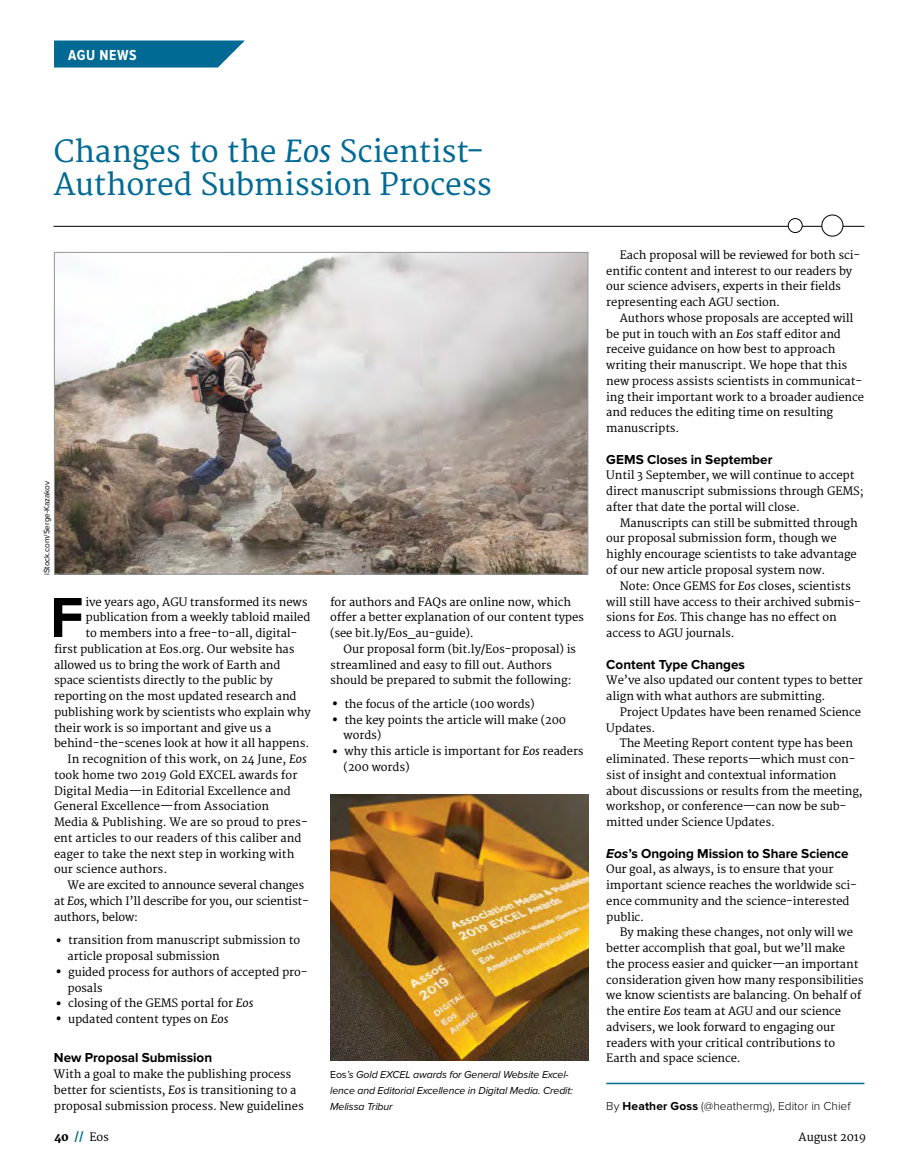
<style>
.page{position:relative;width:905px;height:1175px;background:#fff}
.page>*{position:absolute;margin:0;border:0;box-sizing:border-box;transform-origin:0 0}
.t1{font:700 58.5px "Proxima Nova";color:#000}
.t2{font:30px/33px "Merriweather";letter-spacing:-.01em;color:#006a94}
.t3{font:700 15px "Proxima Nova Cond";letter-spacing:.04em;color:#fff}
.t4{font:700 13.5px "Proxima Nova";color:#000}
.t5{font:300 12px "Proxima Nova";color:#000}
.t6{font:11.25px/15.8px "Merriweather";letter-spacing:-.01em;color:#000}
.t7{font:italic 10.5px/15.8px "Proxima Nova";letter-spacing:-.01em;color:#000}
.t8{font:8.25px "Proxima Nova";letter-spacing:-.01em;color:#000}
.s1{font-style:italic}
.s2{font-weight:300;font-size:24px}
.s3{font-style:normal}
.s4{font-weight:700}
.s5{font-weight:800}
.s6{font-weight:800;color:#006a94}
</style>
<div class="page">
<svg style="left:54px;top:40px;width:191px;height:28px;background:#1a799f"></svg>
<hr style="left:53px;top:226px;width:811px;height:1px;background:#000">
<div style="left:821px;top:215px;width:22px;height:21px;background:#fff;border-radius:50%"></div>
<div style="left:821px;top:215px;width:22px;height:21px;border:1px solid #000;border-radius:50%"></div>
<div style="left:788px;top:218px;width:14px;height:14px;background:#fff;border-radius:50%"></div>
<div style="left:787px;top:218px;width:15px;height:15px;border:1px solid #000;border-radius:50%"></div>
<hr style="left:606px;top:1082px;width:258px;height:2px;background:#006a94">
<img style="left:56px;top:254px;width:530px;height:318px">
<img style="left:330px;top:795px;width:258px;height:265px">
<h3 class="t3" style="left:68px;top:47px;width:70px">AGU NEWS</h3>
<h2 class="t2" style="left:54px;top:136px;width:439px">Changes to the <span class="s1">Eos</span> Scientist-<br>Authored Submission Process</h2>
<p class="t8" style="left:42px;top:575px;width:96px;rotate:-90deg">iStock.com/Serge-Kazakov</p>
<h1 class="t1" style="left:50px;top:584px;width:35px">F</h1>
<p class="t6" style="left:86px;top:594px;width:223px">ive years ago, AGU transformed its news</p>
<p class="t6" style="left:86px;top:610px;width:226px">publication from a weekly tabloid mailed</p>
<p class="t6" style="left:86px;top:625px;width:213px">to members into a free-to-all, digital-</p>
<p class="t6" style="left:54px;top:641px;width:242px">first publication at Eos.org. Our website has</p>
<p class="t6" style="left:54px;top:657px;width:228px">allowed us to bring the work of Earth and</p>
<p class="t6" style="left:54px;top:673px;width:220px">space scientists directly to the public by</p>
<p class="t6" style="left:54px;top:688px;width:244px">reporting on the most updated research and</p>
<p class="t6" style="left:54px;top:704px;width:258px">publishing work by scientists who explain why</p>
<p class="t6" style="left:54px;top:720px;width:219px">their work is so important and give us a</p>
<p class="t6" style="left:54px;top:736px;width:257px">behind-the-scenes look at how it all happens.</p>
<p class="t6" style="left:67px;top:751px;width:241px">In recognition of this work, on 24 June, <span class="s1">Eos</span></p>
<p class="t6" style="left:54px;top:767px;width:245px">took home two 2019 Gold EXCEL awards for</p>
<p class="t6" style="left:54px;top:783px;width:238px">Digital Media—in Editorial Excellence and</p>
<p class="t6" style="left:54px;top:799px;width:217px">General Excellence—from Association</p>
<p class="t6" style="left:54px;top:814px;width:255px">Media &amp; Publishing. We are so proud to pres-</p>
<p class="t6" style="left:54px;top:830px;width:249px">ent articles to our readers of this caliber and</p>
<p class="t6" style="left:54px;top:846px;width:242px">eager to take the next step in working with</p>
<p class="t6" style="left:54px;top:862px;width:115px">our science authors.</p>
<p class="t6" style="left:67px;top:877px;width:238px">We are excited to announce several changes</p>
<p class="t6" style="left:54px;top:893px;width:256px">at <span class="s1">Eos,</span> which I’ll describe for you, our scientist-</p>
<p class="t6" style="left:54px;top:909px;width:85px">authors, below:</p>
<p class="t6" style="left:67px;top:932px;width:234px;text-indent:-14px"><span class="s2">•</span> transition from manuscript submission to article proposal submission</p>
<p class="t6" style="left:67px;top:964px;width:241px;text-indent:-14px"><span class="s2">•</span> guided process for authors of accepted pro&shy;posals</p>
<p class="t6" style="left:54px;top:995px;width:201px"><span class="s2">•</span> closing of the GEMS portal for <span class="s1">Eos</span></p>
<p class="t6" style="left:54px;top:1011px;width:176px"><span class="s2">•</span> updated content types on <span class="s1">Eos</span></p>
<p class="t4" style="left:54px;top:1050px;width:160px">New Proposal Submission</p>
<p class="t6" style="left:54px;top:1066px;width:251px">With a goal to make the publishing process better for scientists, <span class="s1">Eos</span> is transitioning to a proposal submission process. New guidelines</p>
<p class="t6" style="left:330px;top:594px;width:255px">for authors and FAQs are online now, which offer a better explanation of our content types (see bit.ly/Eos_au-guide).</p>
<p class="t6" style="left:330px;top:641px;width:247px;text-indent:14px">Our proposal form (bit.ly/Eos-proposal) is streamlined and easy to fill out. Authors should be prepared to submit the following:</p>
<p class="t6" style="left:330px;top:696px;width:206px"><span class="s2">•</span> the focus of the article (100 words)</p>
<p class="t6" style="left:343px;top:712px;width:224px;text-indent:-14px"><span class="s2">•</span> the key points the article will make (200 words)</p>
<p class="t6" style="left:343px;top:743px;width:241px;text-indent:-14px"><span class="s2">•</span> why this article is important for <span class="s1">Eos</span> readers (200 words)</p>
<p class="t7" style="left:330px;top:1067px;width:244px"><span class="s3">Eos</span>’s Gold EXCEL awards for General Website Excel&shy;lence and Editorial Excellence in Digital Media. Credit:<br>Melissa Tribur</p>
<p class="t6" style="left:606px;top:247px;width:255px;text-indent:14px">Each proposal will be reviewed for both sci&shy;entific content and interest to our readers by our science advisers, experts in their fields representing each AGU section.</p>
<p class="t6" style="left:606px;top:310px;width:259px;text-indent:14px">Authors whose proposals are accepted will be put in touch with an <span class="s1">Eos</span> staff editor and receive guidance on how best to approach writing their manuscript. We hope that this new process assists scientists in communicat&shy;ing their important work to a broader audience and reduces the editing time on resulting manuscripts.</p>
<p class="t4" style="left:606px;top:451px;width:168px">GEMS Closes in September</p>
<p class="t6" style="left:606px;top:468px;width:259px">Until 3 September, we will continue to accept direct manuscript submissions through GEMS; after that date the portal will close.</p>
<p class="t6" style="left:606px;top:515px;width:253px;text-indent:14px">Manuscripts can still be submitted through our proposal submission form, though we highly encourage scientists to take advantage of our new article proposal system now.</p>
<p class="t6" style="left:606px;top:578px;width:256px;text-indent:14px">Note: Once GEMS for <span class="s1">Eos</span> closes, scientists will still have access to their archived submis&shy;sions for <span class="s1">Eos.</span> This change has no effect on access to AGU journals.</p>
<p class="t4" style="left:606px;top:656px;width:140px">Content Type Changes</p>
<p class="t6" style="left:606px;top:673px;width:258px">We’ve also updated our content types to better align with what authors are submitting.</p>
<p class="t6" style="left:606px;top:704px;width:256px;text-indent:14px">Project Updates have been renamed Science<br>Updates.</p>
<p class="t6" style="left:606px;top:736px;width:258px;text-indent:14px">The Meeting Report content type has been eliminated. These reports—which must con&shy;sist of insight and contextual information about discussions or results from the meeting, workshop, or conference—can now be sub&shy;mitted under Science Updates.</p>
<p class="t4" style="left:606px;top:845px;width:244px"><span class="s1">Eos</span>’s Ongoing Mission to Share Science</p>
<p class="t6" style="left:606px;top:862px;width:252px">Our goal, as always, is to ensure that your important science reaches the worldwide sci&shy;ence community and the science-interested public.</p>
<p class="t6" style="left:606px;top:925px;width:259px;text-indent:14px">By making these changes, not only will we better accomplish that goal, but we’ll make the process easier and quicker—an important consideration given how many responsibilities we know scientists are balancing. On behalf of the entire <span class="s1">Eos</span> team at AGU and our science advisers, we look forward to engaging our readers with your critical contributions to Earth and space science.</p>
<p class="t5" style="left:606px;top:1098px;width:246px">By <span class="s4">Heather Goss</span> (@heathermg), Editor in Chief</p>
<p class="t6" style="left:54px;top:1129px;width:56px"><span class="s5">40</span> <span class="s6">//</span> Eos</p>
<p class="t6" style="left:798px;top:1129px;width:69px">August 2019</p>
</div>
